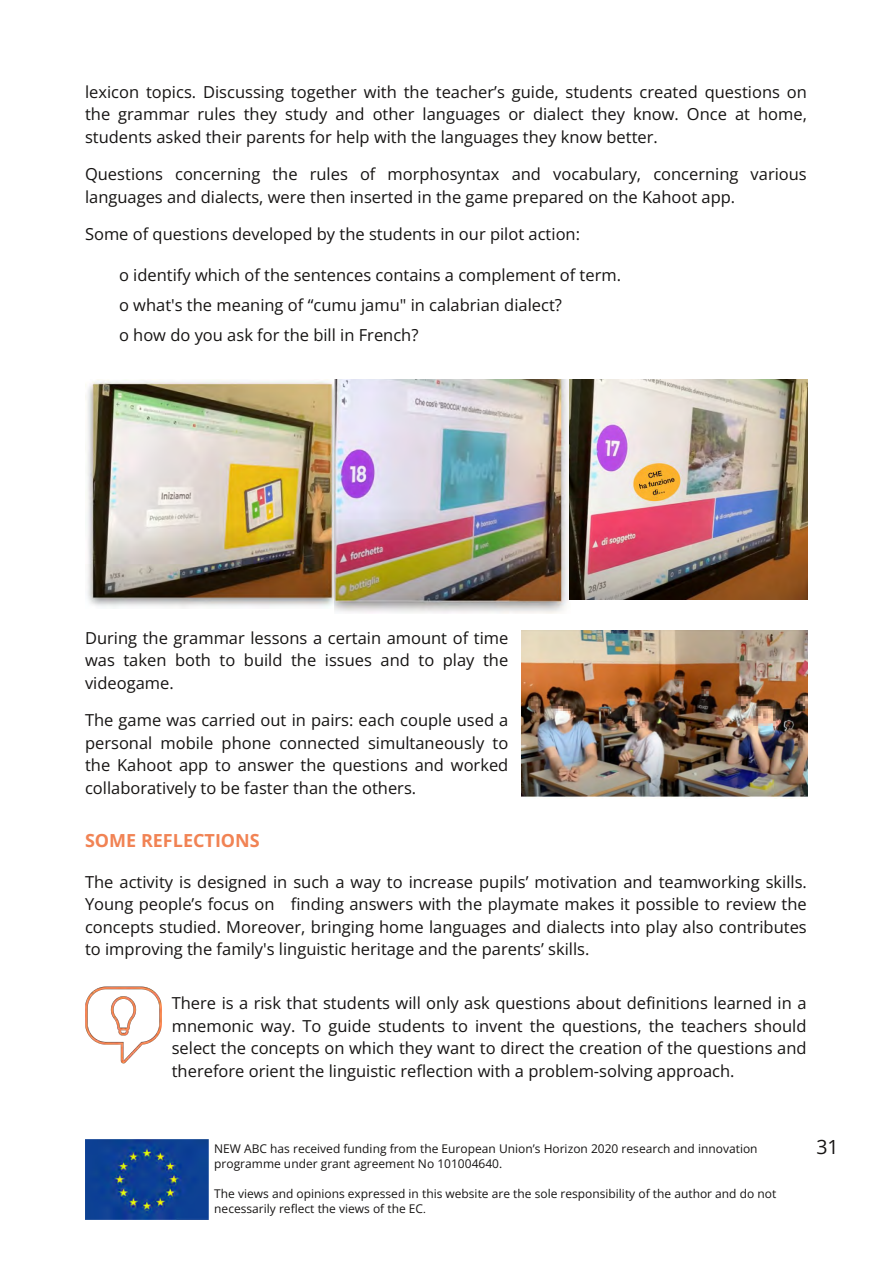
<style>
.page{position:relative;width:893px;height:1263px;background:#fff}
.page>*{position:absolute;margin:0;border:0;box-sizing:border-box;transform-origin:0 0}
.t1{font:19.5px "Open Sans";color:#161413}
.t2{font:700 18px "Open Sans";color:#f18354}
.t3{font:16.5px/22.5px "Open Sans";color:#161413;text-align:justify}
.t4{font:12px/15px "Open Sans";color:#161413}
.s1{font-family:"Minion Pro"}
</style>
<div class="page">
<img style="left:85px;top:1140px;width:124px;height:80px">
<img style="left:85px;top:986px;width:77px;height:77px">
<img style="left:85px;top:380px;width:250px;height:228px">
<img style="left:335px;top:380px;width:235px;height:234px">
<img style="left:570px;top:380px;width:238px;height:219px">
<img style="left:522px;top:630px;width:286px;height:167px">
<p class="t3" style="left:85px;top:80px;width:723px">lexicon topics. Discussing together with the teacher’s guide, students created questions on the grammar rules they study and other languages or dialect they know. Once at home, students asked their parents for help with the languages they know better.</p>
<p class="t3" style="left:85px;top:162px;width:723px">Questions concerning the rules of morphosyntax and vocabulary, concerning various languages and dialects, were then inserted in the game prepared on the Kahoot app.</p>
<p class="t3" style="left:85px;top:222px;width:496px">Some of questions developed by the students in our pilot action:</p>
<p class="t3" style="left:119px;top:260px;width:504px;line-height:30px;text-align:left">o identify which of the sentences contains a complement of term. o what's the meaning of “cumu jamu" in calabrian dialect?<br>o how do you ask for the bill in French?</p>
<p class="t3" style="left:85px;top:626px;width:425px">During the grammar lessons a certain amount of time was taken both to build the issues and to play the videogame.</p>
<p class="t3" style="left:85px;top:709px;width:425px">The game was carried out in pairs: each couple used a personal mobile phone connected simultaneously to the Kahoot app to answer the questions and worked collaboratively to be faster than the others.</p>
<p class="t2" style="left:85px;top:828px;width:176px">SOME REFLECTIONS</p>
<p class="t3" style="left:85px;top:870px;width:723px">The activity is designed in such a way to increase pupils’ motivation and teamworking skills.<br>Young people’s focus on finding answers with the playmate makes it possible to review the concepts studied. Moreover, bringing home languages and dialects into play also contributes to improving the family's linguistic heritage and the parents’ skills.</p>
<p class="t3" style="left:172px;top:991px;width:636px">There is a risk that students will only ask questions about definitions learned in a mnemonic way. To guide students to invent the questions, the teachers should select the concepts on which they want to direct the creation of the questions and therefore orient the linguistic reflection with a problem-solving approach.</p>
<p class="t4" style="left:214px;top:1141px;width:545px">NEW ABC has received funding from the European Union’s Horizon 2020 research and innovation programme under grant agreement No 101004640.</p>
<p class="t4" style="left:214px;top:1186px;width:564px">The views and opinions expressed in this website are the sole responsibility of the author and do not necessarily reflect the views of the EC<span class="s1">.</span></p>
<p class="t1" style="left:816px;top:1133px;width:24px">31</p>
</div>
